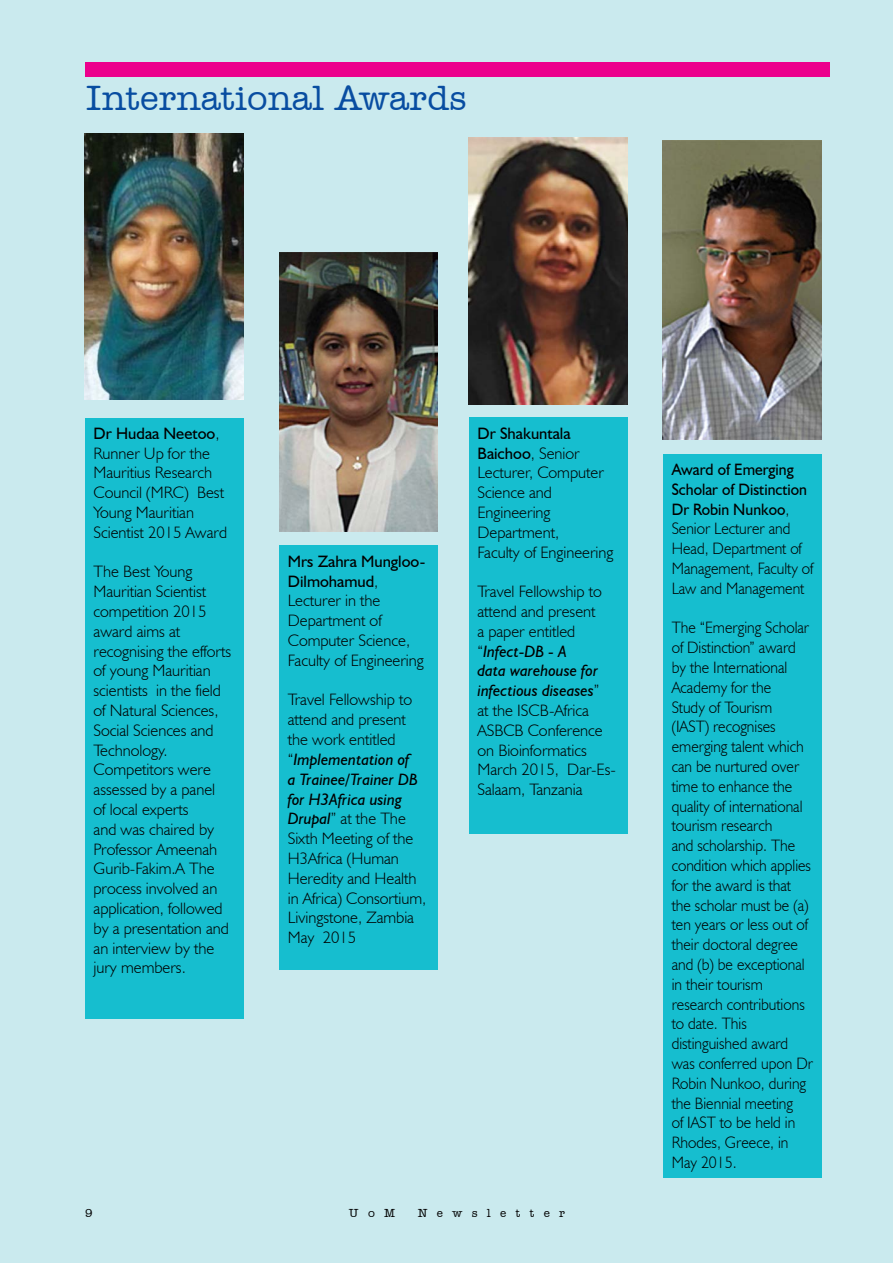
<style>
.page{position:relative;width:893px;height:1263px;background:#caeaee}
.page>*{position:absolute;margin:0;border:0;box-sizing:border-box;transform-origin:0 0}
.t1{font:500 36px "Amer Typewriter IT Cby BT";color:#084da1}
.t2{font:300 16.5px/19.8px "Humanist 521 BT";color:#000}
.t3{font:300 16.5px/19.8px "Humanist 521 BT";color:#000;scale:.95 1}
.t4{font:500 12px "Amer Typewriter IT Cby BT";letter-spacing:.78em;color:#000}
.s1{font-weight:400}
.s2{font-weight:400;font-style:italic}
</style>
<div class="page">
<div style="left:86px;top:62px;width:744px;height:15px;background:#ec008c"></div>
<img style="left:663px;top:140px;width:159px;height:299px">
<img style="left:85px;top:134px;width:159px;height:266px">
<div style="left:85px;top:418px;width:159px;height:600px;background:#16becf"></div>
<div style="left:469px;top:418px;width:159px;height:416px;background:#16becf"></div>
<div style="left:279px;top:546px;width:159px;height:424px;background:#16becf"></div>
<div style="left:663px;top:454px;width:159px;height:724px;background:#16becf"></div>
<img style="left:279px;top:253px;width:159px;height:278px">
<img style="left:469px;top:138px;width:159px;height:266px">
<h1 class="t1" style="left:86px;top:76px;width:382px">International Awards</h1>
<p class="t2" style="left:94px;top:423px;width:135px"><span class="s1">Dr Hudaa Neetoo</span>,<br>Runner Up for the<br>Mauritius Research<br>Council (MRC) Best<br>Young Mauritian<br>Scientist 2015 Award</p>
<p class="t2" style="left:94px;top:561px;width:139px">The Best Young<br>Mauritian Scientist competition 2015 award aims at recognising the efforts of young Mauritian scientists in the field of Natural Sciences,<br>Social Sciences and<br>Technology.<br>Competitors were assessed by a panel of local experts<br>and was chaired by<br>Professor Ameenah<br>Gurib-Fakim.A The process involved an application, followed by a presentation and an interview by the jury members.</p>
<p class="t2" style="left:288px;top:551px;width:139px"><span class="s1">Mrs Zahra Mungloo-<br>Dilmohamud</span>,<br>Lecturer in the<br>Department of<br>Computer Science,<br>Faculty of Engineering</p>
<p class="t2" style="left:288px;top:690px;width:140px">Travel Fellowship to attend and present the work entitled “<span class="s2">Implementation of<br>a Trainee/Trainer DB for H3Africa using<br>Drupal</span>” at the The<br>Sixth Meeting of the<br>H3Africa (Human<br>Heredity and Health in Africa) Consortium,<br>Livingstone, Zambia<br>May 2015</p>
<p class="t2" style="left:477px;top:423px;width:137px"><span class="s1">Dr Shakuntala<br>Baichoo</span>, Senior<br>Lecturer, Computer<br>Science and<br>Engineering<br>Department,<br>Faculty of Engineering</p>
<p class="t2" style="left:477px;top:581px;width:140px">Travel Fellowship to attend and present<br>a paper entitled “<span class="s2">Infect-DB - A<br>data warehouse for infectious diseases</span>”<br>at the ISCB-Africa<br>ASBCB Conference on Bioinformatics<br>March 2015, Dar-Es-<br>Salaam, Tanzania</p>
<p class="t4" style="left:85px;top:1205px;width:9px">9</p>
<p class="t4" style="left:349px;top:1205px;width:48px">UoM</p>
<p class="t4" style="left:418px;top:1205px;width:149px">Newsletter</p>
<p class="t3" style="left:672px;top:459px;width:151px"><span class="s1">Award of Emerging<br>Scholar of Distinction<br>Dr Robin Nunkoo</span>,<br>Senior Lecturer and<br>Head, Department of<br>Management, Faculty of<br>Law and Management</p>
<p class="t3" style="left:672px;top:618px;width:150px">The “Emerging Scholar of Distinction” award by the International<br>Academy for the<br>Study of Tourism (IAST) recognises emerging talent which can be nurtured over time to enhance the quality of international tourism research<br>and scholarship. The condition which applies for the award is that the scholar must be (a) ten years or less out of their doctoral degree and (b) be exceptional in their tourism research contributions to date. This distinguished award was conferred upon Dr<br>Robin Nunkoo, during the Biennial meeting<br>of IAST to be held in<br>Rhodes, Greece, in<br>May 2015.</p>
</div>
